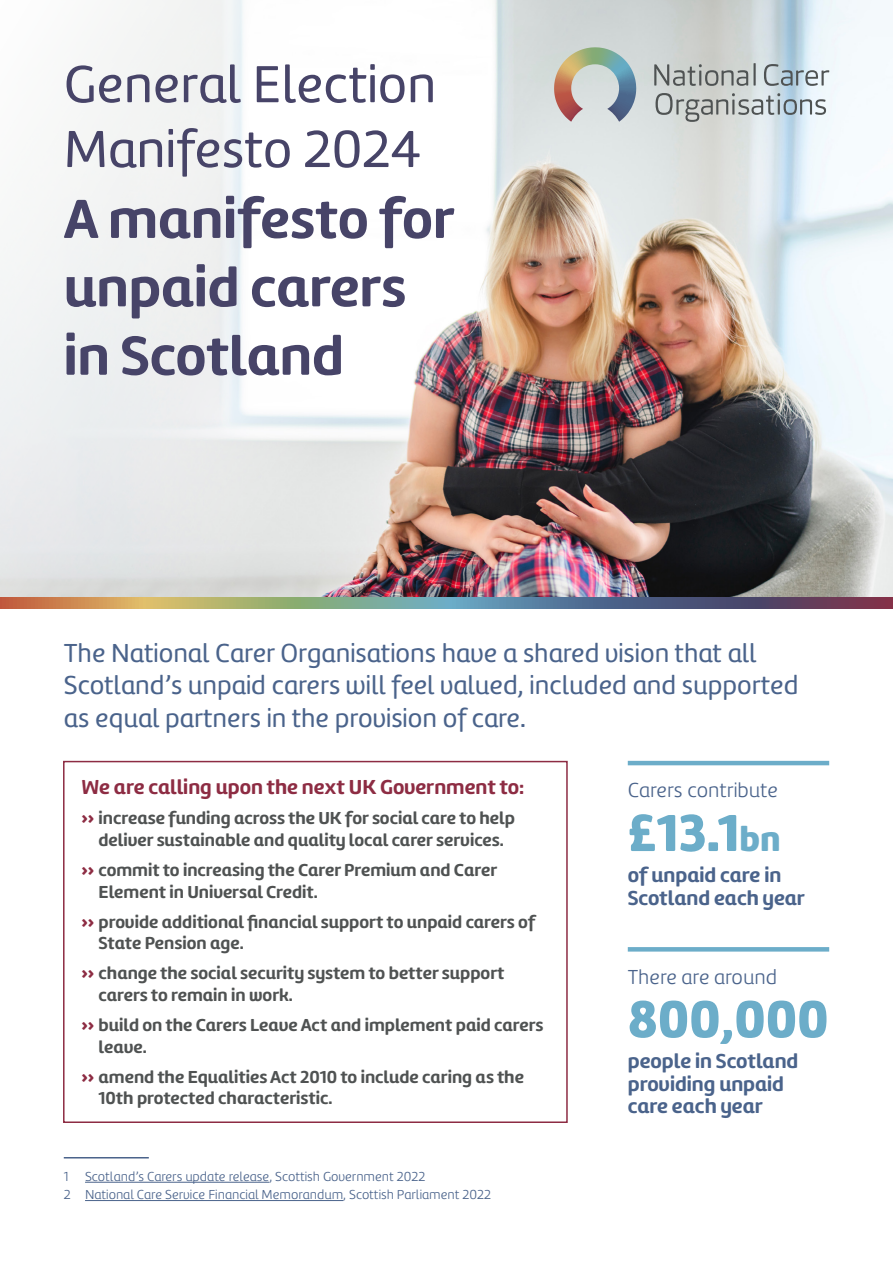
<style>
.page{position:relative;width:893px;height:1263px;background:#fff}
.page>*{position:absolute;margin:0;border:0;box-sizing:border-box;transform-origin:0 0}
.t1{font:700 57px/68.4px "Amelia Rounded UP";color:#474468}
.t2{font:54px/64.8px "Amelia Rounded UP Regular";color:#474468}
.t3{font:54px "Amelia Rounded UP Black";color:#6cadc9}
.t4{font:27px/32.4px "Amelia Rounded UP Regular";color:#4a638b}
.t5{font:700 21px/22.5px "Amelia Rounded UP";color:#4a638b}
.t6{font:700 21px "Amelia Rounded UP";color:#8d2c43}
.t7{font:21px "Amelia Rounded UP Light";color:#4a638b}
.t8{font:700 18px/21.6px "Amelia Rounded UP";color:#4f5252}
.t9{font:13.5px "Amelia Rounded UP Light";color:#4a638b}
.s1{font-family:"Amelia Rounded UP Black";font-weight:400;color:#8d2c43}
.s2{font-size:36px}
</style>
<div class="page">
<img style="left:0;top:0;width:893px;height:597px">
<svg style="left:0;top:597px;width:893px;height:12px;background:#818179"></svg>
<svg style="left:654px;top:64px;width:94px;height:22px;background:#aaaeac"></svg>
<hr style="left:753px;top:63px;width:3px;height:23px;background:#4f5353">
<svg style="left:764px;top:64px;width:65px;height:22px"></svg>
<svg style="left:655px;top:93px;width:171px;height:29px;background:#bac2c4"></svg>
<svg style="left:554px;top:47px;width:82px;height:75px;background:#b4b5b0"></svg>
<hr style="left:628px;top:761px;width:201px;height:4px;background:#6cadc9">
<svg style="left:628px;top:947px;width:201px;height:4px"></svg>
<div style="left:63px;top:761px;width:505px;height:362px;border:2px solid #8d2c43"></div>
<hr style="left:85px;top:1182px;width:184px;height:1px;background:#4a638b">
<hr style="left:85px;top:1200px;width:258px;height:1px;background:#4a638b">
<hr style="left:64px;top:1157px;width:85px;height:1px;background:#4a638b">
<p class="t2" style="left:64px;top:52px;width:374px">General Election<br>Manifesto 2024</p>
<p class="t1" style="left:64px;top:184px;width:392px">A manifesto for unpaid carers in Scotland</p>
<p class="t4" style="left:64px;top:637px;width:736px">The National Carer Organisations have a shared vision that all<br>Scotland’s unpaid carers will feel valued, included and supported as equal partners in the provision of care.</p>
<p class="t6" style="left:82px;top:774px;width:444px">We are calling upon the next UK Government to:</p>
<p class="t8" style="left:82px;top:807px;width:435px;text-align:center"><span class="s1">››</span> increase funding across the UK for social care to help deliver sustainable and quality local carer services.</p>
<p class="t8" style="left:99px;top:859px;width:400px;text-indent:-17px"><span class="s1">››</span> commit to increasing the Carer Premium and Carer<br>Element in Universal Credit.</p>
<p class="t8" style="left:99px;top:911px;width:438px;text-indent:-17px"><span class="s1">››</span> provide additional financial support to unpaid carers of<br>State Pension age.</p>
<p class="t8" style="left:99px;top:962px;width:407px;text-indent:-17px"><span class="s1">››</span> change the social security system to better support carers to remain in work.</p>
<p class="t8" style="left:99px;top:1014px;width:446px;text-indent:-17px"><span class="s1">››</span> build on the Carers Leave Act and implement paid carers leave.</p>
<p class="t8" style="left:99px;top:1066px;width:427px;text-indent:-17px"><span class="s1">››</span> amend the Equalities Act 2010 to include caring as the<br>10th protected characteristic.</p>
<p class="t9" style="left:64px;top:1168px;width:363px">1 Scotland’s Carers update release, Scottish Government 2022</p>
<p class="t9" style="left:64px;top:1186px;width:429px">2 National Care Service Financial Memorandum, Scottish Parliament 2022</p>
<p class="t7" style="left:628px;top:777px;width:152px">Carers contribute</p>
<p class="t3" style="left:628px;top:798px;width:154px">£13.1<span class="s2">bn</span></p>
<p class="t5" style="left:628px;top:863px;width:179px">of unpaid care in<br>Scotland each year</p>
<p class="t7" style="left:628px;top:964px;width:151px">There are around</p>
<p class="t3" style="left:628px;top:984px;width:202px">800,000</p>
<p class="t5" style="left:628px;top:1050px;width:172px">people in Scotland providing unpaid care each year</p>
</div>
